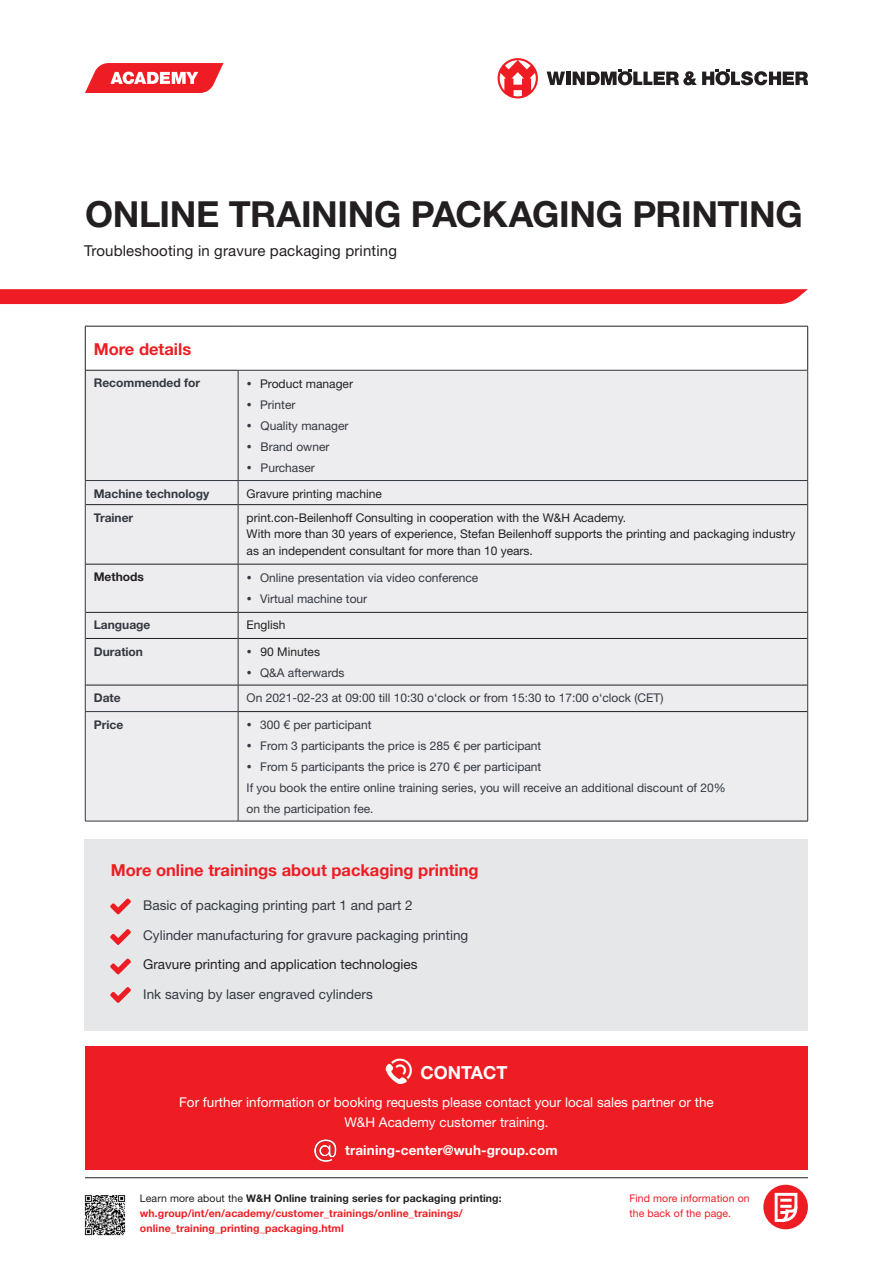
<style>
.page{position:relative;width:893px;height:1263px;background:#fff}
.page>*{position:absolute;margin:0;border:0;box-sizing:border-box;transform-origin:0 0}
.Headline{font:700 36px "Helvetica Neue LT Std";letter-spacing:-.01em;color:#231f20}
.t1{font:700 18px "Helvetica Neue LT Std";color:#fff}
.Zwischenüberschrift{font:700 16.5px "Helvetica Neue LT Std";color:#ee1d23}
.Fleißtext_70{font:700 16.5px "Helvetica Neue LT Std";color:#ee1d23}
.Unterüberschrift{font:15px "Helvetica Neue LT Std";letter-spacing:.01em;color:#231f20}
.Features_Liste{font:13.5px "Helvetica Neue LT Std";color:#333840}
.t2{font:13.5px "Helvetica Neue LT Std";color:#fff}
.Features_Liste-2{font:13.5px "Helvetica Neue LT Std";color:#231f20}
.t3{font:700 13.5px "Helvetica Neue LT Std";letter-spacing:.01em;color:#fff}
.Fleißtext_70-2{font:12px/21px "Helvetica Neue LT Std";color:#333840}
.Fleißtext_70-3{font:12px/16.5px "Helvetica Neue LT Std";color:#231f20}
.t4{font:700 12px "Helvetica Neue LT Std";color:#333840}
.t5{font:700 12px "Helvetica Neue LT Std";color:#231f20}
.t6{font:700 10.5px/15px "Helvetica Neue LT Std";letter-spacing:.01em;color:#ee1d23}
.t7{font:700 10.5px "Helvetica Neue LT Std";letter-spacing:.01em;color:#231f20}
.t8{font:10.5px/15px "Helvetica Neue LT Std";letter-spacing:.01em;color:#ee1d23}
.s1{color:#333840}
.s2{font-weight:400}
</style>
<div class="page">
<hr style="left:85px;top:1177px;width:723px;height:1px;background:#231f20">
<div style="left:763px;top:1185px;width:45px;height:44px;background:#ee1d23;border-radius:50%"></div>
<svg style="left:774px;top:1192px;width:24px;height:30px"></svg>
<img style="left:84px;top:1195px;width:41px;height:40px">
<svg style="left:547px;top:72px;width:18px;height:13px"></svg>
<hr style="left:566px;top:72px;width:4px;height:13px;background:#231f20">
<svg style="left:573px;top:69px;width:235px;height:16px"></svg>
<svg style="left:498px;top:58px;width:40px;height:40px"></svg>
<svg style="left:85px;top:63px;width:138px;height:30px"></svg>
<svg style="left:0;top:289px;width:808px;height:15px;background:#ee2228"></svg>
<div style="left:86px;top:371px;width:721px;height:450px;background:#ededef"></div>
<hr style="left:85px;top:326px;width:153px;height:1px;background:#231f20">
<hr style="left:85px;top:326px;width:1px;height:44px;background:#231f20">
<hr style="left:238px;top:326px;width:570px;height:1px;background:#231f20">
<hr style="left:807px;top:326px;width:1px;height:44px;background:#231f20">
<hr style="left:85px;top:370px;width:153px;height:1px;background:#231f20">
<hr style="left:85px;top:370px;width:1px;height:110px;background:#231f20">
<hr style="left:85px;top:504px;width:153px;height:1px;background:#231f20">
<hr style="left:238px;top:504px;width:569px;height:1px;background:#231f20">
<hr style="left:85px;top:564px;width:153px;height:1px;background:#231f20">
<hr style="left:238px;top:564px;width:569px;height:1px;background:#231f20">
<hr style="left:85px;top:612px;width:153px;height:1px;background:#231f20">
<hr style="left:238px;top:612px;width:569px;height:1px;background:#231f20">
<hr style="left:85px;top:638px;width:153px;height:1px;background:#231f20">
<hr style="left:238px;top:638px;width:569px;height:1px;background:#231f20">
<hr style="left:85px;top:685px;width:153px;height:1px;background:#231f20">
<hr style="left:238px;top:685px;width:569px;height:1px;background:#231f20">
<hr style="left:238px;top:711px;width:569px;height:1px;background:#231f20">
<hr style="left:238px;top:821px;width:570px;height:1px;background:#231f20">
<svg style="left:807px;top:481px;width:1px;height:24px"></svg>
<hr style="left:807px;top:505px;width:1px;height:59px;background:#333840">
<hr style="left:807px;top:564px;width:1px;height:48px;background:#333840">
<svg style="left:807px;top:612px;width:1px;height:26px"></svg>
<hr style="left:807px;top:638px;width:1px;height:47px;background:#333840">
<svg style="left:807px;top:685px;width:1px;height:26px"></svg>
<hr style="left:807px;top:711px;width:1px;height:110px;background:#333840">
<hr style="left:85px;top:480px;width:153px;height:1px;background:#333840">
<svg style="left:85px;top:481px;width:1px;height:24px"></svg>
<svg style="left:238px;top:481px;width:1px;height:24px"></svg>
<hr style="left:85px;top:505px;width:1px;height:59px;background:#333840">
<hr style="left:238px;top:505px;width:1px;height:59px;background:#333840">
<hr style="left:85px;top:564px;width:1px;height:48px;background:#333840">
<hr style="left:238px;top:564px;width:1px;height:48px;background:#333840">
<svg style="left:85px;top:612px;width:1px;height:26px"></svg>
<svg style="left:238px;top:612px;width:1px;height:26px"></svg>
<hr style="left:85px;top:638px;width:1px;height:47px;background:#333840">
<hr style="left:238px;top:638px;width:1px;height:47px;background:#333840">
<svg style="left:85px;top:685px;width:1px;height:26px"></svg>
<svg style="left:238px;top:685px;width:1px;height:26px"></svg>
<hr style="left:85px;top:711px;width:153px;height:1px;background:#333840">
<hr style="left:85px;top:712px;width:1px;height:109px;background:#333840">
<hr style="left:238px;top:712px;width:1px;height:109px;background:#333840">
<hr style="left:85px;top:821px;width:153px;height:1px;background:#333840">
<hr style="left:238px;top:370px;width:570px;height:1px;background:#333840">
<hr style="left:238px;top:370px;width:1px;height:110px;background:#333840">
<hr style="left:807px;top:370px;width:1px;height:110px;background:#333840">
<hr style="left:238px;top:480px;width:570px;height:1px;background:#333840">
<div style="left:85px;top:1046px;width:723px;height:123px;background:#ee1d23"></div>
<img style="left:386px;top:1059px;width:26px;height:24px">
<img style="left:314px;top:1139px;width:23px;height:23px">
<div style="left:379px;top:1052px;width:40px;height:38px;border:6px solid #ee1d23;border-radius:50%"></div>
<div style="left:85px;top:839px;width:723px;height:191px;background:#e6e7e9"></div>
<svg style="left:110px;top:898px;width:21px;height:16px"></svg>
<svg style="left:110px;top:929px;width:21px;height:16px"></svg>
<svg style="left:110px;top:958px;width:21px;height:16px"></svg>
<svg style="left:110px;top:987px;width:21px;height:16px"></svg>
<svg style="left:252px;top:388px;width:12px;height:1px"></svg>
<svg style="left:252px;top:409px;width:12px;height:1px"></svg>
<svg style="left:252px;top:582px;width:12px;height:1px"></svg>
<svg style="left:252px;top:603px;width:12px;height:1px"></svg>
<svg style="left:252px;top:677px;width:12px;height:1px"></svg>
<svg style="left:252px;top:729px;width:12px;height:1px"></svg>
<svg style="left:252px;top:750px;width:12px;height:1px"></svg>
<svg style="left:252px;top:771px;width:12px;height:1px"></svg>
<p class="Headline" style="left:85px;top:192px;width:719px">ONLINE TRAINING PACKAGING PRINTING</p>
<p class="Unterüberschrift" style="left:84px;top:241px;width:314px">Troubleshooting in gravure packaging printing</p>
<p class="Fleißtext_70" style="left:94px;top:339px;width:99px">More details</p>
<p class="t4" style="left:94px;top:376px;width:108px">Recommended for</p>
<p class="Fleißtext_70-3" style="left:247px;top:375px;width:108px"><span class="s1">•</span> Product manager</p>
<p class="Fleißtext_70-2" style="left:247px;top:394px;width:50px">• Printer</p>
<p class="Fleißtext_70-2" style="left:247px;top:415px;width:103px">• Quality manager</p>
<p class="Fleißtext_70-2" style="left:247px;top:436px;width:84px">• Brand owner</p>
<p class="Fleißtext_70-2" style="left:247px;top:457px;width:70px">• Purchaser</p>
<p class="t4" style="left:94px;top:486px;width:117px">Machine technology</p>
<p class="Fleißtext_70-3" style="left:247px;top:485px;width:137px">Gravure printing machine</p>
<p class="t4" style="left:94px;top:510px;width:41px">Trainer</p>
<p class="Fleißtext_70-3" style="left:247px;top:509px;width:550px">print.con-Beilenhoff Consulting in cooperation with the W&amp;H Academy.<br>With more than 30 years of experience, Stefan Beilenhoff supports the printing and packaging industry as an independent consultant for more than 10 years.</p>
<p class="t5" style="left:94px;top:569px;width:52px">Methods</p>
<p class="Fleißtext_70-2" style="left:247px;top:567px;width:233px">• Online presentation via video conference</p>
<p class="Fleißtext_70-2" style="left:247px;top:588px;width:122px">• Virtual machine tour</p>
<p class="t4" style="left:94px;top:618px;width:58px">Language</p>
<p class="Fleißtext_70-3" style="left:247px;top:617px;width:40px">English</p>
<p class="t4" style="left:94px;top:644px;width:51px">Duration</p>
<p class="Fleißtext_70-3" style="left:247px;top:643px;width:75px"><span class="s1">•</span> 90 Minutes</p>
<p class="Fleißtext_70-2" style="left:247px;top:662px;width:99px">• Q&amp;A afterwards</p>
<p class="t4" style="left:94px;top:690px;width:28px">Date</p>
<p class="Fleißtext_70-2" style="left:247px;top:687px;width:418px">On 2021-02-23 at 09:00 till 10:30 o‘clock or from 15:30 to 17:00 o‘clock (CET)</p>
<p class="t4" style="left:94px;top:717px;width:31px">Price</p>
<p class="Fleißtext_70-2" style="left:247px;top:714px;width:126px">• 300 € per participant</p>
<p class="Fleißtext_70-2" style="left:247px;top:735px;width:296px">• From 3 participants the price is 285 € per participant</p>
<p class="Fleißtext_70-2" style="left:247px;top:756px;width:296px">• From 5 participants the price is 270 € per participant</p>
<p class="Fleißtext_70-2" style="left:247px;top:777px;width:481px">If you book the entire online training series, you will receive an additional discount of 20% on the participation fee.</p>
<p class="Zwischenüberschrift" style="left:111px;top:860px;width:369px">More online trainings about packaging printing</p>
<p class="Features_Liste" style="left:143px;top:897px;width:271px">Basic of packaging printing part 1 and part 2</p>
<p class="Features_Liste" style="left:143px;top:927px;width:327px">Cylinder manufacturing for gravure packaging printing</p>
<p class="Features_Liste-2" style="left:143px;top:956px;width:276px">Gravure printing and application technologies</p>
<p class="Features_Liste" style="left:143px;top:986px;width:231px">Ink saving by laser engraved cylinders</p>
<p class="t1" style="left:420px;top:1062px;width:89px">CONTACT</p>
<p class="t2" style="left:179px;top:1094px;width:536px">For further information or booking requests please contact your local sales partner or the</p>
<p class="t2" style="left:344px;top:1114px;width:206px">W&amp;H Academy customer training.</p>
<p class="t3" style="left:345px;top:1142px;width:214px">training-center@wuh-group.com</p>
<p class="t7" style="left:140px;top:1191px;width:363px"><span class="s2">Learn more about the</span> W&amp;H Online training series for packaging printing:</p>
<p class="t6" style="left:140px;top:1205px;width:324px">wh.group/int/en/academy/customer_trainings/online_trainings/ online_training_printing_packaging.html</p>
<p class="t8" style="left:629px;top:1190px;width:122px">Find more information on the back of the page.</p>
</div>
